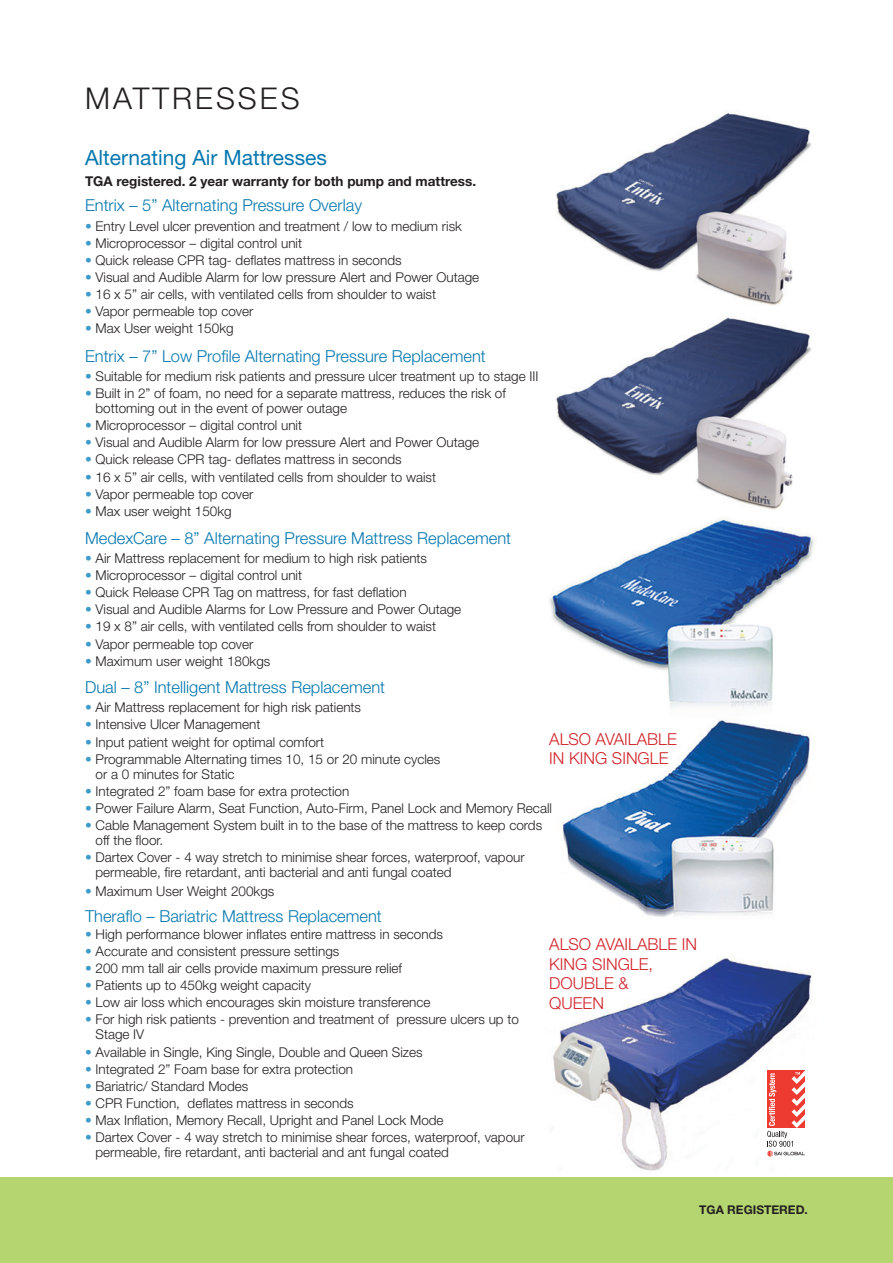
<style>
.page{position:relative;width:893px;height:1263px;background:#fff}
.page>*{position:absolute;margin:0;border:0;box-sizing:border-box;transform-origin:0 0}
.t1{font:300 30px "Helvetica Neue";letter-spacing:.1em;color:#231f20}
.t2{font:21px "Helvetica Neue";color:#0778af}
.t3{font:300 16.5px "Helvetica Neue";color:#0778af}
.t4{font:300 16.5px/19.8px "Helvetica Neue";color:#d1232a}
.t5{font:300 13.5px/15px "Helvetica Neue";color:#231f20}
.t6{font:700 13.5px "Helvetica Neue";color:#231f20}
.t7{font:700 12px "Helvetica Neue";color:#231f20}
.s1{color:#3c9bc9}
</style>
<div class="page">
<img style="left:553px;top:957px;width:260px;height:214px">
<img style="left:556px;top:112px;width:256px;height:194px">
<img style="left:556px;top:317px;width:256px;height:193px">
<img style="left:549px;top:518px;width:266px;height:399px">
<div style="left:0;top:1178px;width:893px;height:85px;background:#b4d56f"></div>
<div style="left:764px;top:1067px;width:44px;height:98px;background:#fff"></div>
<svg style="left:767px;top:1070px;width:38px;height:86px"></svg>
<h1 class="t1" style="left:85px;top:80px;width:216px">MATTRESSES</h1>
<h2 class="t2" style="left:85px;top:145px;width:243px">Alternating Air M attresses</h2>
<p class="t6" style="left:85px;top:173px;width:393px">TGA registered. 2 year warranty for both pump and mattress.</p>
<p class="t3" style="left:85px;top:195px;width:278px">Entrix – 5” Alternating Pressure Overlay</p>
<p class="t5" style="left:85px;top:218px;width:378px"><span class="s1">•</span> Entry Level ulcer prevention and treatment / low to medium risk</p>
<p class="t5" style="left:85px;top:235px;width:219px"><span class="s1">•</span> Microprocessor – digital control unit</p>
<p class="t5" style="left:85px;top:252px;width:318px"><span class="s1">•</span> Quick release CPR tag- deflates mattress in seconds</p>
<p class="t5" style="left:85px;top:269px;width:396px"><span class="s1">•</span> Visual and Audible Alarm for low pressure Alert and Power Outage</p>
<p class="t5" style="left:85px;top:287px;width:353px"><span class="s1">•</span> 16 x 5” air cells, with ventilated cells from shoulder to waist</p>
<p class="t5" style="left:85px;top:304px;width:170px"><span class="s1">•</span> Vapor permeable top cover</p>
<p class="t5" style="left:85px;top:321px;width:150px"><span class="s1">•</span> Max User weight 150kg</p>
<p class="t3" style="left:85px;top:346px;width:402px">Entrix – 7” Low Profile Alternating Pressure Replacement</p>
<p class="t5" style="left:85px;top:368px;width:455px"><span class="s1">•</span> Suitable for medium risk patients and pressure ulcer treatment up to stage III</p>
<p class="t5" style="left:96px;top:385px;width:412px;text-indent:-11px"><span class="s1">•</span> Built in 2” of foam, no need for a separate mattress, reduces the risk of bottoming out in the event of power outage</p>
<p class="t5" style="left:85px;top:417px;width:219px"><span class="s1">•</span> Microprocessor – digital control unit</p>
<p class="t5" style="left:85px;top:435px;width:396px"><span class="s1">•</span> Visual and Audible Alarm for low pressure Alert and Power Outage</p>
<p class="t5" style="left:85px;top:452px;width:318px"><span class="s1">•</span> Quick release CPR tag- deflates mattress in seconds</p>
<p class="t5" style="left:85px;top:469px;width:353px"><span class="s1">•</span> 16 x 5” air cells, with ventilated cells from shoulder to waist</p>
<p class="t5" style="left:85px;top:486px;width:170px"><span class="s1">•</span> Vapor permeable top cover</p>
<p class="t5" style="left:85px;top:503px;width:148px"><span class="s1">•</span> Max user weight 150kg</p>
<p class="t3" style="left:85px;top:528px;width:428px">MedexCare – 8” Alternating Pressure Mattress Replacement</p>
<p class="t5" style="left:85px;top:550px;width:344px"><span class="s1">•</span> Air Mattress replacement for medium to high risk patients</p>
<p class="t5" style="left:85px;top:567px;width:219px"><span class="s1">•</span> Microprocessor – digital control unit</p>
<p class="t5" style="left:85px;top:585px;width:323px"><span class="s1">•</span> Quick Release CPR Tag on mattress, for fast deflation</p>
<p class="t5" style="left:85px;top:602px;width:378px"><span class="s1">•</span> Visual and Audible Alarms for Low Pressure and Power Outage</p>
<p class="t5" style="left:85px;top:619px;width:353px"><span class="s1">•</span> 19 x 8” air cells, with ventilated cells from shoulder to waist</p>
<p class="t5" style="left:85px;top:636px;width:170px"><span class="s1">•</span> Vapor permeable top cover</p>
<p class="t5" style="left:85px;top:653px;width:187px"><span class="s1">•</span> Maximum user weight 180kgs</p>
<p class="t3" style="left:85px;top:677px;width:302px">Dual – 8” Intelligent Mattress Replacement</p>
<p class="t5" style="left:85px;top:700px;width:278px"><span class="s1">•</span> Air Mattress replacement for high risk patients</p>
<p class="t5" style="left:85px;top:717px;width:177px"><span class="s1">•</span> Intensive Ulcer Management</p>
<p class="t5" style="left:85px;top:734px;width:241px"><span class="s1">•</span> Input patient weight for optimal comfort</p>
<p class="t5" style="left:96px;top:751px;width:346px;text-indent:-11px"><span class="s1">•</span> Programmable Alternating times 10, 15 or 20 minute cycles or a 0 minutes for Static</p>
<p class="t5" style="left:85px;top:783px;width:266px"><span class="s1">•</span> Integrated 2” foam base for extra protection</p>
<p class="t5" style="left:85px;top:800px;width:468px"><span class="s1">•</span> Power Failure Alarm, Seat Function, Auto-Firm, Panel Lock and Memory Recall</p>
<p class="t5" style="left:96px;top:817px;width:448px;text-indent:-11px"><span class="s1">•</span> Cable Management System built in to the base of the mattress to keep cords off the floor.</p>
<p class="t5" style="left:96px;top:849px;width:431px;text-indent:-11px"><span class="s1">•</span> Dartex Cover - 4 way stretch to minimise shear forces, waterproof, vapour permeable, fire retardant, anti bacterial and anti fungal coated</p>
<p class="t5" style="left:85px;top:883px;width:191px"><span class="s1">•</span> Maximum User Weight 200kgs</p>
<p class="t4" style="left:549px;top:728px;width:58px">ALSO Available in King</p>
<p class="t4" style="left:612px;top:748px;width:21px">Single</p>
<p class="t3" style="left:85px;top:906px;width:298px">Theraflo – Bariatric Mattress Replacement</p>
<p class="t5" style="left:85px;top:926px;width:359px"><span class="s1">•</span> High performance blower inflates entire mattress in seconds</p>
<p class="t5" style="left:85px;top:943px;width:256px"><span class="s1">•</span> Accurate and consistent pressure settings</p>
<p class="t5" style="left:85px;top:960px;width:319px"><span class="s1">•</span> 200 mm tall air cells provide maximum pressure relief</p>
<p class="t5" style="left:85px;top:977px;width:228px"><span class="s1">•</span> Patients up to 450kg weight capacity</p>
<p class="t5" style="left:85px;top:995px;width:347px"><span class="s1">•</span> Low air loss which encourages skin moisture transference</p>
<p class="t5" style="left:96px;top:1012px;width:425px;text-indent:-11px"><span class="s1">•</span> For high risk patients - prevention and treatment of pressure ulcers up to<br>Stage IV</p>
<p class="t5" style="left:85px;top:1044px;width:339px"><span class="s1">•</span> Available in Single, King Single, Double and Queen Sizes</p>
<p class="t5" style="left:85px;top:1061px;width:270px"><span class="s1">•</span> Integrated 2” Foam base for extra protection</p>
<p class="t5" style="left:85px;top:1078px;width:165px"><span class="s1">•</span> Bariatric/ Standard Modes</p>
<p class="t5" style="left:85px;top:1095px;width:270px"><span class="s1">•</span> CPR Function, deflates mattress in seconds</p>
<p class="t5" style="left:85px;top:1112px;width:360px"><span class="s1">•</span> Max Inflation, Memory Recall, Upright and Panel Lock Mode</p>
<p class="t5" style="left:96px;top:1129px;width:431px;text-indent:-11px"><span class="s1">•</span> Dartex Cover - 4 way stretch to minimise shear forces, waterproof, vapour permeable, fire retardant, anti bacterial and ant fungal coated</p>
<p class="t4" style="left:549px;top:933px;width:59px">ALSO Available</p>
<p class="t4" style="left:682px;top:933px;width:8px">in</p>
<p class="t4" style="left:549px;top:953px;width:21px">King</p>
<p class="t4" style="left:592px;top:953px;width:21px">Single</p>
<p class="t4" style="left:649px;top:953px;width:6px">,</p>
<p class="t4" style="left:549px;top:973px;width:23px">double</p>
<p class="t4" style="left:618px;top:973px;width:12px">&amp;</p>
<p class="t4" style="left:549px;top:993px;width:24px">Queen</p>
<p class="t7" style="left:699px;top:1202px;width:110px">TGA Registered.</p>
</div>
